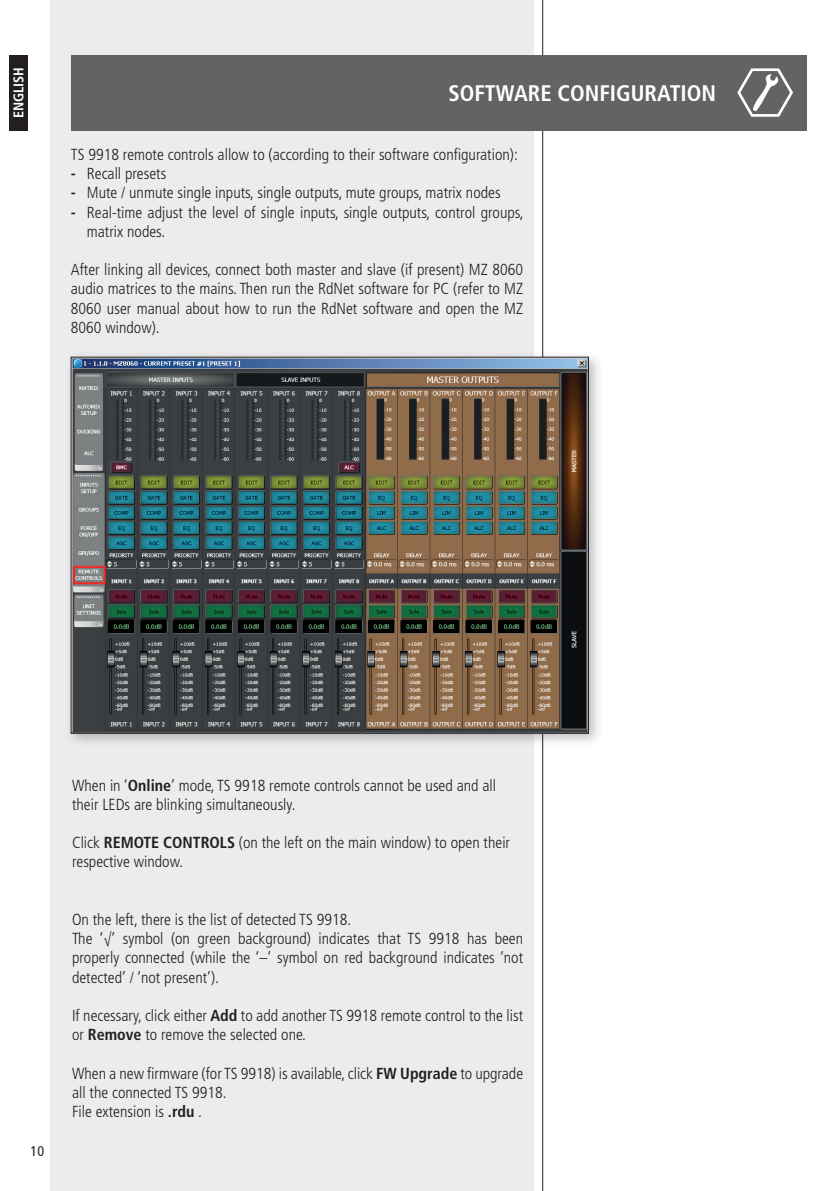
<style>
.page{position:relative;width:840px;height:1191px;background:#fff}
.page>*{position:absolute;margin:0;border:0;box-sizing:border-box;transform-origin:0 0}
.t1{font:700 condensed 22.6px "Frutiger LT Std";color:#fff}
.t2{font:300 condensed 16px/19.2px "Frutiger LT Std";color:#231f20}
.t3{font:700 condensed 14px "Frutiger LT Std";color:#fff}
.t4{font:condensed 14px "Frutiger LT Std";color:#231f20}
.s1{font-weight:700}
</style>
<div class="page">
<div style="left:51px;top:0;width:482px;height:1191px;background:#ececee"></div>
<hr style="left:542px;top:0;width:1px;height:1191px;background:#231f20">
<div style="left:9px;top:55px;width:18px;height:75px;background:#231f20"></div>
<div style="left:71px;top:55px;width:735px;height:75px;background:#636366"></div>
<svg style="left:737px;top:68px;width:56px;height:49px"></svg>
<div style="left:64px;top:350px;width:539px;height:398px;background:#231f20;opacity:.3"></div>
<img style="left:73px;top:359px;width:513px;height:372px">
<p class="t3" style="left:10px;top:118px;width:53px;rotate:-90deg">ENGLISH</p>
<h1 class="t1" style="left:448px;top:80px;width:269px">SOFTWARE CONFIGURATION</h1>
<p class="t2" style="left:71px;top:145px;width:448px">TS 9918 remote controls allow to (according to their software configuration):</p>
<p class="t2" style="left:71px;top:164px;width:97px"><span class="s1">-</span> Recall presets</p>
<p class="t2" style="left:71px;top:183px;width:431px"><span class="s1">-</span> Mute / unmute single inputs, single outputs, mute groups, matrix nodes</p>
<p class="t2" style="left:87px;top:203px;width:438px;text-indent:-16px"><span class="s1">-</span> Real-time adjust the level of single inputs, single outputs, control groups, matrix nodes.</p>
<p class="t2" style="left:71px;top:260px;width:453px;text-align:justify">After linking all devices, connect both master and slave (if present) MZ 8060 audio matrices to the mains. Then run the RdNet software for PC (refer to MZ 8060 user manual about how to run the RdNet software and open the MZ 8060 window).</p>
<p class="t4" style="left:31px;top:1142px;width:15px">10</p>
<p class="t2" style="left:72px;top:775px;width:425px">When in ‘<span class="s1">Online</span>’ mode, TS 9918 remote controls cannot be used and all their LEDs are blinking simultaneously.</p>
<p class="t2" style="left:72px;top:833px;width:439px">Click <span class="s1">REMOTE CONTROLS</span> (on the left on the main window) to open their respective window.</p>
<p class="t2" style="left:72px;top:910px;width:452px">On the left, there is the list of detected TS 9918.<br>The ‘√’ symbol (on green background) indicates that TS 9918 has been properly connected (while the ‘–’ symbol on red background indicates ‘not detected’ / ‘not present’).</p>
<p class="t2" style="left:72px;top:1006px;width:452px">If necessary, click either <span class="s1">Add</span> to add another TS 9918 remote control to the list or <span class="s1">Remove</span> to remove the selected one.</p>
<p class="t2" style="left:72px;top:1063px;width:452px">When a new firmware (for TS 9918) is available, click <span class="s1">FW Upgrade</span> to upgrade all the connected TS 9918.<br>File extension is <span class="s1">.rdu</span> .</p>
</div>
